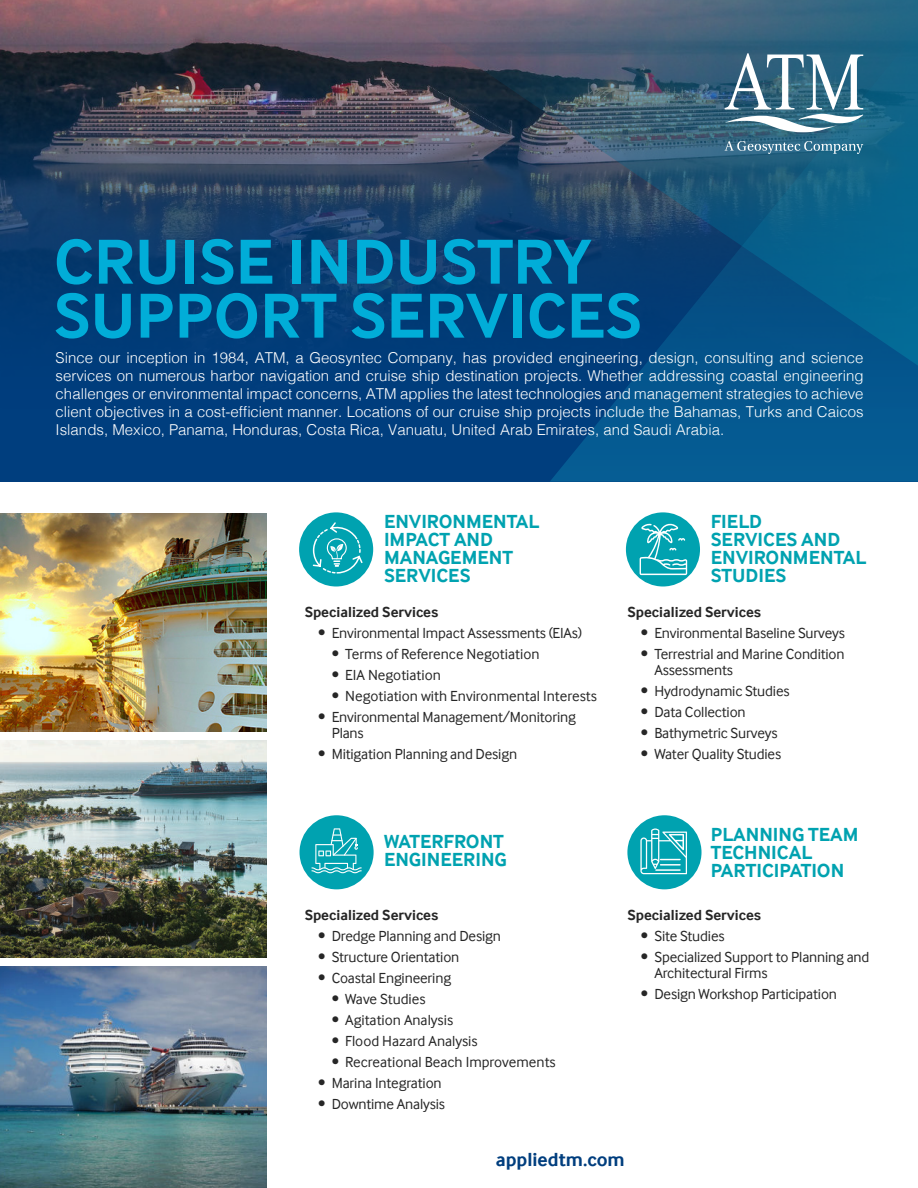
<style>
.page{position:relative;width:918px;height:1188px;background:#fff}
.page>*{position:absolute;margin:0;border:0;box-sizing:border-box;transform-origin:0 0}
.t1{font:700 65.85px/54px "Inter Face";color:#01add8}
.t2{font:700 19.5px/18px "Inter Face";color:#00a2b0}
.t3{font:700 19.5px "Inter Face";color:#003e7e}
.t4{font:15px/16.5px "Inter Face";letter-spacing:-.01em;color:#262626}
.t5{font:300 15px/18px "Helvetica";color:#fff;text-align:justify}
.t6{font:700 15px "Inter Face";color:#262626}
</style>
<div class="page">
<div style="left:0;top:0;width:918px;height:482px;background:#003e7e"></div>
<img style="left:0;top:0;width:357px;height:336px">
<svg style="left:357px;top:0;width:193px;height:324px"></svg>
<svg style="left:550px;top:0;width:368px;height:482px"></svg>
<svg style="left:725px;top:53px;width:138px;height:79px;background:#678ea1"></svg>
<svg style="left:725px;top:141px;width:138px;height:13px;background:#52869f"></svg>
<div style="left:300px;top:815px;width:74px;height:74px;background:#00a2b0;border-radius:50%"></div>
<div style="left:299px;top:512px;width:74px;height:74px;background:#00a2b0;border-radius:50%"></div>
<div style="left:626px;top:512px;width:74px;height:74px;background:#00a2b0;border-radius:50%"></div>
<div style="left:627px;top:815px;width:75px;height:74px;background:#00a2b0;border-radius:50%"></div>
<img style="left:0;top:514px;width:267px;height:217px">
<img style="left:0;top:740px;width:267px;height:218px">
<img style="left:0;top:967px;width:267px;height:221px">
<svg style="left:312px;top:521px;width:52px;height:53px"></svg>
<svg style="left:640px;top:523px;width:47px;height:52px"></svg>
<svg style="left:640px;top:828px;width:47px;height:46px"></svg>
<svg style="left:311px;top:828px;width:51px;height:45px"></svg>
<h1 class="t1" style="left:54px;top:238px;width:590px">CRUISE INDUSTRY<br>SUPPORT SERVICES</h1>
<p class="t5" style="left:56px;top:350px;width:809px">Since our inception in 1984, ATM, a Geosyntec Company, has provided engineering, design, consulting and science services on numerous harbor navigation and cruise ship destination projects. Whether addressing coastal engineering challenges or environmental impact concerns, ATM applies the latest technologies and management strategies to achieve client objectives in a cost-efficient manner. Locations of our cruise ship projects include the Bahamas, Turks and Caicos Islands, Mexico, Panama, Honduras, Costa Rica, Vanuatu, United Arab Emirates, and Saudi Arabia.</p>
<h2 class="t2" style="left:384px;top:514px;width:157px">ENVIRONMENTAL<br>IMPACT AND<br>MANAGEMENT<br>SERVICES</h2>
<p class="t6" style="left:305px;top:605px;width:135px">Specialized Services</p>
<p class="t4" style="left:318px;top:625px;width:265px">• Environmental Impact Assessments (EIAs)</p>
<p class="t4" style="left:332px;top:646px;width:209px">• Terms of Reference Negotiation</p>
<p class="t4" style="left:332px;top:667px;width:111px">• EIA Negotiation</p>
<p class="t4" style="left:332px;top:688px;width:267px">• Negotiation with Environmental Interests</p>
<p class="t4" style="left:332px;top:709px;width:246px;text-indent:-14px">• Environmental Management/Monitoring<br>Plans</p>
<p class="t4" style="left:318px;top:747px;width:200px">• Mitigation Planning and Design</p>
<h2 class="t2" style="left:384px;top:833px;width:124px">WATERFRONT<br>ENGINEERING</h2>
<p class="t6" style="left:305px;top:908px;width:135px">Specialized Services</p>
<p class="t4" style="left:318px;top:928px;width:184px">• Dredge Planning and Design</p>
<p class="t4" style="left:318px;top:949px;width:143px">• Structure Orientation</p>
<p class="t4" style="left:318px;top:970px;width:135px">• Coastal Engineering</p>
<p class="t4" style="left:332px;top:991px;width:96px">• Wave Studies</p>
<p class="t4" style="left:332px;top:1012px;width:123px">• Agitation Analysis</p>
<p class="t4" style="left:332px;top:1033px;width:148px">• Flood Hazard Analysis</p>
<p class="t4" style="left:332px;top:1054px;width:226px">• Recreational Beach Improvements</p>
<p class="t4" style="left:318px;top:1075px;width:125px">• Marina Integration</p>
<p class="t4" style="left:318px;top:1096px;width:128px">• Downtime Analysis</p>
<h2 class="t2" style="left:711px;top:514px;width:157px">FIELD<br>SERVICES AND<br>ENVIRONMENTAL<br>STUDIES</h2>
<p class="t6" style="left:627px;top:605px;width:135px">Specialized Services</p>
<p class="t4" style="left:641px;top:625px;width:206px">• Environmental Baseline Surveys</p>
<p class="t4" style="left:654px;top:646px;width:192px;text-indent:-14px">• Terrestrial and Marine Condition<br>Assessments</p>
<p class="t4" style="left:641px;top:684px;width:150px">• Hydrodynamic Studies</p>
<p class="t4" style="left:641px;top:705px;width:106px">• Data Collection</p>
<p class="t4" style="left:641px;top:726px;width:138px">• Bathymetric Surveys</p>
<p class="t4" style="left:641px;top:747px;width:142px">• Water Quality Studies</p>
<h2 class="t2" style="left:711px;top:826px;width:149px">PLANNING TEAM<br>TECHNICAL<br>PARTICIPATION</h2>
<p class="t6" style="left:627px;top:909px;width:135px">Specialized Services</p>
<p class="t4" style="left:641px;top:928px;width:85px">• Site Studies</p>
<p class="t4" style="left:654px;top:949px;width:217px;text-indent:-14px">• Specialized Support to Planning and<br>Architectural Firms</p>
<p class="t4" style="left:641px;top:987px;width:198px">• Design Workshop Participation</p>
<h2 class="t3" style="left:496px;top:1151px;width:130px">appliedtm.com</h2>
</div>
